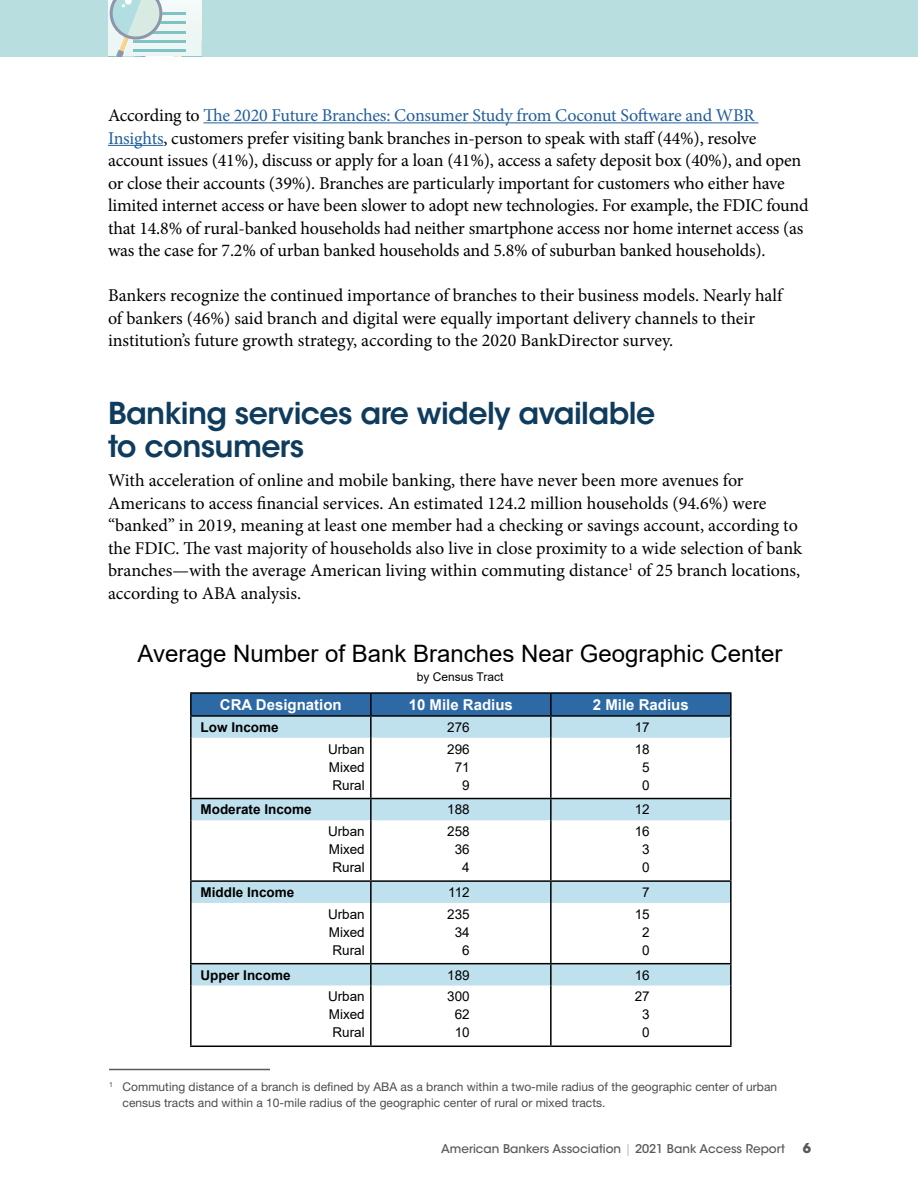
<style>
.page{position:relative;width:918px;height:1188px;background:#fff}
.page>*{position:absolute;margin:0;border:0;box-sizing:border-box;transform-origin:0 0}
.t1{font:600 30px/33px "ITC Avant Garde Std";letter-spacing:-.02em;color:#0f3c5d}
.t2{font:24px "Arial";color:#000}
.t3{font:18px/22.5px "Minion Pro";letter-spacing:-.01em;color:#000}
.t4{font:700 15px "Arial";color:#fff}
.t5{font:13.5px/18px "Arial";color:#000;text-align:center}
.t6{font:700 13.5px "Arial";color:#000}
.t7{font:700 13.5px "ITC Avant Garde Std";color:#58595b}
.t8{font:12px/16.5px "Helvetica Neue LT Std";color:#4d4d4f}
.t9{font:500 12px "ITC Avant Garde Std";color:#58595b}
.t10{font:12px "Arial";color:#000}
.s1{color:#215e9e}
.s2{font-weight:200}
</style>
<div class="page">
<div style="left:202px;top:0;width:716px;height:56px;background:#b9dee0"></div>
<div style="left:0;top:0;width:108px;height:56px;background:#b9dee0"></div>
<svg style="left:108px;top:0;width:94px;height:56px"></svg>
<hr style="left:203px;top:122px;width:555px;height:1px;background:#215e9e">
<hr style="left:108px;top:145px;width:55px;height:1px;background:#215e9e">
<hr style="left:109px;top:1069px;width:161px;height:1px;background:#58595b">
<div style="left:192px;top:694px;width:538px;height:21px;background:#2d69a5"></div>
<svg style="left:192px;top:717px;width:538px;height:186px"></svg>
<svg style="left:192px;top:964px;width:538px;height:22px;background:#bcdde8"></svg>
<hr style="left:190px;top:692px;width:181px;height:2px;background:#000">
<hr style="left:190px;top:694px;width:2px;height:21px;background:#000">
<hr style="left:371px;top:692px;width:180px;height:2px;background:#000">
<hr style="left:370px;top:694px;width:2px;height:21px;background:#000">
<hr style="left:551px;top:692px;width:181px;height:2px;background:#000">
<hr style="left:550px;top:694px;width:2px;height:21px;background:#000">
<hr style="left:730px;top:694px;width:2px;height:21px;background:#000">
<hr style="left:190px;top:715px;width:181px;height:2px;background:#000">
<hr style="left:190px;top:717px;width:2px;height:21px;background:#000">
<hr style="left:371px;top:715px;width:180px;height:2px;background:#000">
<hr style="left:370px;top:717px;width:2px;height:21px;background:#000">
<hr style="left:551px;top:715px;width:181px;height:2px;background:#000">
<hr style="left:550px;top:717px;width:2px;height:21px;background:#000">
<hr style="left:730px;top:717px;width:2px;height:21px;background:#000">
<hr style="left:190px;top:738px;width:2px;height:60px;background:#000">
<hr style="left:370px;top:738px;width:2px;height:60px;background:#000">
<hr style="left:550px;top:738px;width:2px;height:60px;background:#000">
<hr style="left:730px;top:738px;width:2px;height:60px;background:#000">
<hr style="left:190px;top:798px;width:181px;height:1px;background:#000">
<hr style="left:190px;top:799px;width:2px;height:21px;background:#000">
<hr style="left:371px;top:798px;width:180px;height:1px;background:#000">
<hr style="left:370px;top:799px;width:2px;height:21px;background:#000">
<hr style="left:551px;top:798px;width:181px;height:1px;background:#000">
<hr style="left:550px;top:799px;width:2px;height:21px;background:#000">
<hr style="left:730px;top:799px;width:2px;height:21px;background:#000">
<hr style="left:190px;top:820px;width:2px;height:60px;background:#000">
<hr style="left:370px;top:820px;width:2px;height:60px;background:#000">
<hr style="left:550px;top:820px;width:2px;height:60px;background:#000">
<hr style="left:730px;top:820px;width:2px;height:60px;background:#000">
<hr style="left:190px;top:880px;width:181px;height:2px;background:#000">
<hr style="left:190px;top:882px;width:2px;height:21px;background:#000">
<hr style="left:371px;top:880px;width:180px;height:2px;background:#000">
<hr style="left:370px;top:882px;width:2px;height:21px;background:#000">
<hr style="left:551px;top:880px;width:181px;height:2px;background:#000">
<hr style="left:550px;top:882px;width:2px;height:21px;background:#000">
<hr style="left:730px;top:882px;width:2px;height:21px;background:#000">
<hr style="left:190px;top:903px;width:2px;height:60px;background:#000">
<hr style="left:370px;top:903px;width:2px;height:60px;background:#000">
<hr style="left:550px;top:903px;width:2px;height:60px;background:#000">
<hr style="left:730px;top:903px;width:2px;height:60px;background:#000">
<hr style="left:190px;top:963px;width:181px;height:1px;background:#000">
<hr style="left:190px;top:964px;width:2px;height:22px;background:#000">
<hr style="left:371px;top:963px;width:180px;height:1px;background:#000">
<hr style="left:370px;top:964px;width:2px;height:22px;background:#000">
<hr style="left:551px;top:963px;width:181px;height:1px;background:#000">
<hr style="left:550px;top:964px;width:2px;height:22px;background:#000">
<hr style="left:730px;top:964px;width:2px;height:22px;background:#000">
<hr style="left:190px;top:986px;width:2px;height:60px;background:#000">
<hr style="left:370px;top:986px;width:2px;height:60px;background:#000">
<hr style="left:550px;top:986px;width:2px;height:60px;background:#000">
<hr style="left:730px;top:986px;width:2px;height:60px;background:#000">
<hr style="left:190px;top:1046px;width:181px;height:1px;background:#000">
<hr style="left:371px;top:1046px;width:180px;height:1px;background:#000">
<hr style="left:551px;top:1046px;width:181px;height:1px;background:#000">
<p class="t3" style="left:108px;top:104px;width:702px">According to <span class="s1">The 2020 Future Branches: Consumer Study from Coconut Software and WBR Insights</span>, customers prefer visiting bank branches in-person to speak with staff (44%), resolve account issues (41%), discuss or apply for a loan (41%), access a safety deposit box (40%), and open or close their accounts (39%). Branches are particularly important for customers who either have limited internet access or have been slower to adopt new technologies. For example, the FDIC found that 14.8% of rural-banked households had neither smartphone access nor home internet access (as was the case for 7.2% of urban banked households and 5.8% of suburban banked households).</p>
<p class="t3" style="left:108px;top:284px;width:676px">Bankers recognize the continued importance of branches to their business models. Nearly half of bankers (46%) said branch and digital were equally important delivery channels to their institution’s future growth strategy, according to the 2020 BankDirector survey.</p>
<h1 class="t1" style="left:108px;top:397px;width:549px">Banking services are widely available to consumers</h1>
<p class="t3" style="left:108px;top:469px;width:696px">With acceleration of online and mobile banking, there have never been more avenues for Americans to access financial services. An estimated 124.2 million households (94.6%) were “banked” in 2019, meaning at least one member had a checking or savings account, according to the FDIC. The vast majority of households also live in close proximity to a wide selection of bank branches—with the average American living within commuting distance<sup>1</sup> of 25 branch locations, according to ABA analysis.</p>
<h2 class="t2" style="left:137px;top:637px;width:647px">Average Number of Bank Branches Near Geographic Center</h2>
<p class="t4" style="left:220px;top:694px;width:123px">CRA Designation</p>
<p class="t4" style="left:409px;top:694px;width:106px">10 Mile Radius</p>
<p class="t4" style="left:593px;top:694px;width:97px">2 Mile Radius</p>
<p class="t6" style="left:201px;top:718px;width:80px">Low Income</p>
<p class="t5" style="left:447px;top:718px;width:24px">276</p>
<p class="t5" style="left:635px;top:718px;width:17px">17</p>
<p class="t5" style="left:328px;top:740px;width:38px;text-align:justify">Urban Mixed Rural</p>
<p class="t5" style="left:447px;top:740px;width:24px;text-align:right">296<br>71<br>9</p>
<p class="t5" style="left:635px;top:740px;width:17px">18<br>5<br>0</p>
<p class="t6" style="left:201px;top:800px;width:113px">Moderate Income</p>
<p class="t5" style="left:447px;top:800px;width:24px">188</p>
<p class="t5" style="left:635px;top:800px;width:17px">12</p>
<p class="t5" style="left:328px;top:822px;width:38px;text-align:justify">Urban Mixed Rural</p>
<p class="t5" style="left:447px;top:822px;width:24px;text-align:right">258<br>36<br>4</p>
<p class="t5" style="left:635px;top:822px;width:17px">16<br>3<br>0</p>
<p class="t6" style="left:201px;top:883px;width:95px">Middle Income</p>
<p class="t5" style="left:448px;top:883px;width:23px">112</p>
<p class="t5" style="left:642px;top:883px;width:9px">7</p>
<p class="t5" style="left:328px;top:905px;width:38px;text-align:justify">Urban Mixed Rural</p>
<p class="t5" style="left:447px;top:905px;width:24px;text-align:right">235<br>34<br>6</p>
<p class="t5" style="left:635px;top:905px;width:17px">15<br>2<br>0</p>
<p class="t6" style="left:201px;top:966px;width:92px">Upper Income</p>
<p class="t5" style="left:447px;top:966px;width:24px">189</p>
<p class="t5" style="left:635px;top:966px;width:17px">16</p>
<p class="t5" style="left:328px;top:987px;width:38px;text-align:justify">Urban Mixed Rural</p>
<p class="t5" style="left:447px;top:987px;width:24px">300<br>62<br>10</p>
<p class="t5" style="left:635px;top:987px;width:17px">27<br>3<br>0</p>
<p class="t10" style="left:417px;top:669px;width:88px">by Census Tract</p>
<p class="t8" style="left:123px;top:1078px;width:656px;text-indent:-14px"><sup>1</sup> Commuting distance of a branch is defined by ABA as a branch within a two-mile radius of the geographic center of urban census tracts and within a 10-mile radius of the geographic center of rural or mixed tracts.</p>
<p class="t9" style="left:441px;top:1141px;width:345px">American Bankers Association <span class="s2">|</span> 2021 Bank Access Report</p>
<p class="t7" style="left:803px;top:1139px;width:10px">6</p>
</div>
